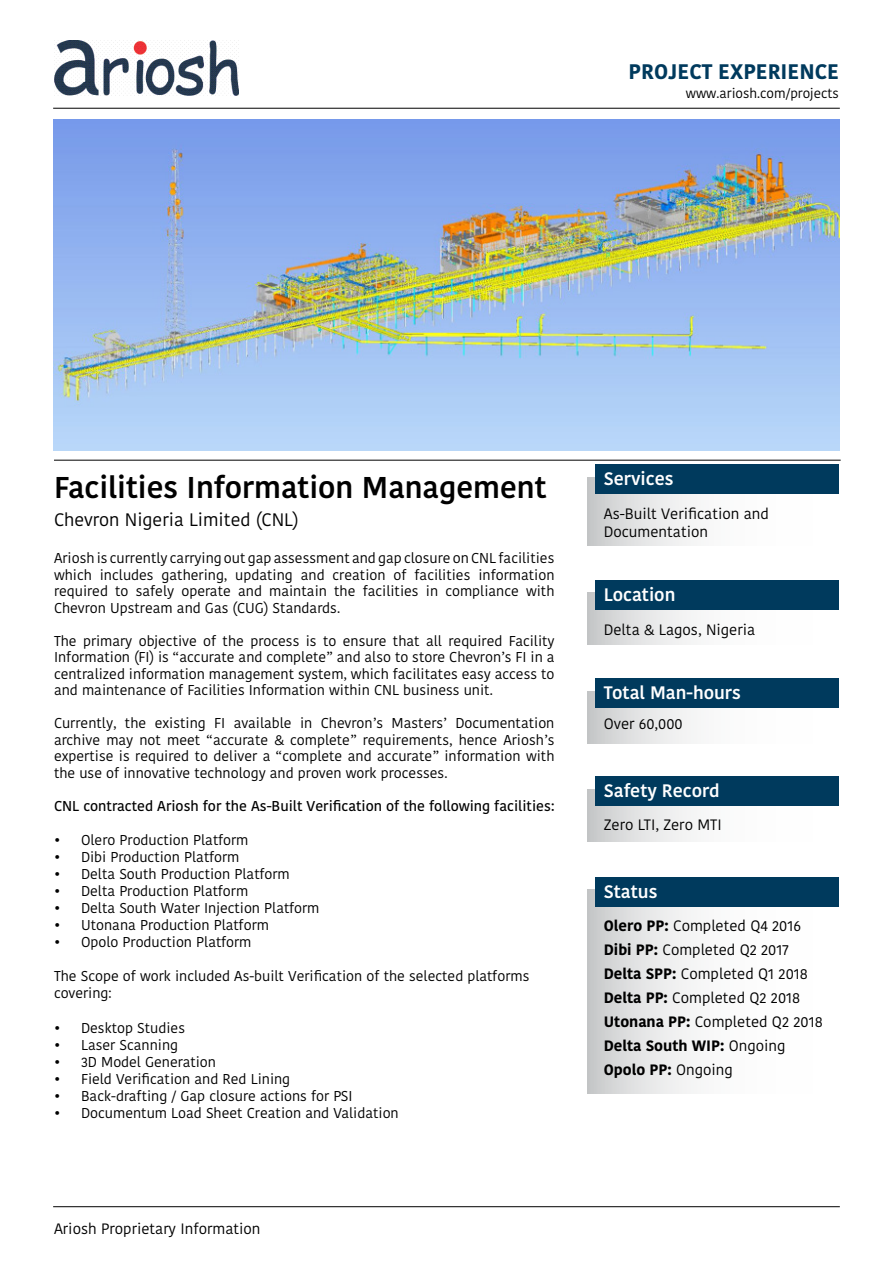
<style>
.page{position:relative;width:893px;height:1263px;background:#fff}
.page>*{position:absolute;margin:0;border:0;box-sizing:border-box;transform-origin:0 0}
.t1{font:600 30px "Kohinoor Devanagari";color:#000}
.t2{font:700 21px "Kohinoor Devanagari";color:#003a5d}
.t3{font:600 18px "Kohinoor Devanagari";color:#fff}
.t4{font:18px "Kohinoor Devanagari";color:#000}
.t5{font:15px/24px "Kohinoor Devanagari";color:#000}
.t6{font:14.25px/16.5px "Kohinoor Devanagari";color:#000;text-align:justify}
.t7{font:500 14.25px "Kohinoor Devanagari";color:#000}
.t8{font:13.5px "Kohinoor Devanagari";color:#000}
.s1{font-weight:700}
</style>
<div class="page">
<img style="left:54px;top:41px;width:184px;height:55px">
<hr style="left:53px;top:1206px;width:787px;height:1px;background:#000">
<hr style="left:53px;top:108px;width:787px;height:1px;background:#000">
<hr style="left:54px;top:460px;width:787px;height:1px;background:#000">
<img style="left:53px;top:119px;width:787px;height:332px">
<svg style="left:587px;top:477px;width:107px;height:69px"></svg>
<div style="left:595px;top:464px;width:244px;height:30px;background:#003a5d"></div>
<svg style="left:587px;top:691px;width:107px;height:52px"></svg>
<div style="left:595px;top:678px;width:244px;height:30px;background:#003a5d"></div>
<svg style="left:587px;top:789px;width:107px;height:52px"></svg>
<div style="left:595px;top:776px;width:244px;height:30px;background:#003a5d"></div>
<svg style="left:587px;top:890px;width:107px;height:204px"></svg>
<div style="left:595px;top:877px;width:244px;height:30px;background:#003a5d"></div>
<svg style="left:587px;top:592px;width:252px;height:52px"></svg>
<div style="left:595px;top:580px;width:244px;height:29px;background:#003a5d"></div>
<h2 class="t2" style="left:629px;top:53px;width:212px">PROJECT EXPERIENCE</h2>
<p class="t8" style="left:686px;top:86px;width:155px">www.ariosh.com/projects</p>
<h1 class="t1" style="left:54px;top:470px;width:494px">Facilities Information Management</h1>
<p class="t4" style="left:54px;top:509px;width:246px">Chevron Nigeria Limited (CNL)</p>
<p class="t6" style="left:54px;top:550px;width:502px">Ariosh is currently carrying out gap assessment and gap closure on CNL facilities which includes gathering, updating and creation of facilities information required to safely operate and maintain the facilities in compliance with Chevron Upstream and Gas (CUG) Standards.</p>
<p class="t6" style="left:54px;top:633px;width:502px">The primary objective of the process is to ensure that all required Facility Information (FI) is “accurate and complete” and also to store Chevron’s FI in a centralized information management system, which facilitates easy access to and maintenance of Facilities Information within CNL business unit.</p>
<p class="t6" style="left:54px;top:715px;width:502px">Currently, the existing FI available in Chevron’s Masters’ Documentation archive may not meet “accurate &amp; complete” requirements, hence Ariosh’s expertise is required to deliver a “complete and accurate” information with the use of innovative technology and proven work processes.</p>
<p class="t7" style="left:54px;top:798px;width:502px">CNL contracted Ariosh for the As-Built Verification of the following facilities:</p>
<p class="t6" style="left:54px;top:831px;width:196px">• Olero Production Platform</p>
<p class="t6" style="left:54px;top:848px;width:187px">• Dibi Production Platform</p>
<p class="t6" style="left:54px;top:865px;width:237px">• Delta South Production Platform</p>
<p class="t6" style="left:54px;top:883px;width:196px">• Delta Production Platform</p>
<p class="t6" style="left:54px;top:900px;width:267px">• Delta South Water Injection Platform</p>
<p class="t6" style="left:54px;top:917px;width:217px">• Utonana Production Platform</p>
<p class="t6" style="left:54px;top:934px;width:199px">• Opolo Production Platform</p>
<p class="t6" style="left:54px;top:968px;width:477px;line-height:17.1px">The Scope of work included As-built Verification of the selected platforms covering:</p>
<p class="t6" style="left:54px;top:1019px;width:133px">• Desktop Studies</p>
<p class="t6" style="left:54px;top:1036px;width:126px">• Laser Scanning</p>
<p class="t6" style="left:54px;top:1054px;width:164px">• 3D Model Generation</p>
<p class="t6" style="left:54px;top:1071px;width:238px">• Field Verification and Red Lining</p>
<p class="t6" style="left:54px;top:1088px;width:300px">• Back-drafting / Gap closure actions for PSI</p>
<p class="t6" style="left:54px;top:1105px;width:346px">• Documentum Load Sheet Creation and Validation</p>
<p class="t5" style="left:54px;top:1217px;width:208px">Ariosh Proprietary Information</p>
<p class="t3" style="left:604px;top:469px;width:71px">Services</p>
<p class="t5" style="left:604px;top:505px;width:167px;line-height:18px">As-Built Verification and<br>Documentation</p>
<p class="t3" style="left:604px;top:584px;width:73px">Location</p>
<p class="t5" style="left:604px;top:617px;width:153px">Delta &amp; Lagos, Nigeria</p>
<p class="t3" style="left:604px;top:682px;width:138px">Total Man-hours</p>
<p class="t5" style="left:604px;top:711px;width:80px">Over 60,000</p>
<p class="t3" style="left:604px;top:781px;width:117px">Safety Record</p>
<p class="t5" style="left:604px;top:813px;width:119px">Zero LTI, Zero MTI</p>
<p class="t3" style="left:604px;top:881px;width:55px">Status</p>
<p class="t5" style="left:604px;top:913px;width:220px"><span class="s1">Olero PP:</span> Completed Q4 2016<br><span class="s1">Dibi PP:</span> Completed Q2 2017<br><span class="s1">Delta SPP:</span> Completed Q1 2018<br><span class="s1">Delta PP:</span> Completed Q2 2018<br><span class="s1">Utonana PP:</span> Completed Q2 2018<br><span class="s1">Delta South WIP:</span> Ongoing<br><span class="s1">Opolo PP:</span> Ongoing</p>
</div>
